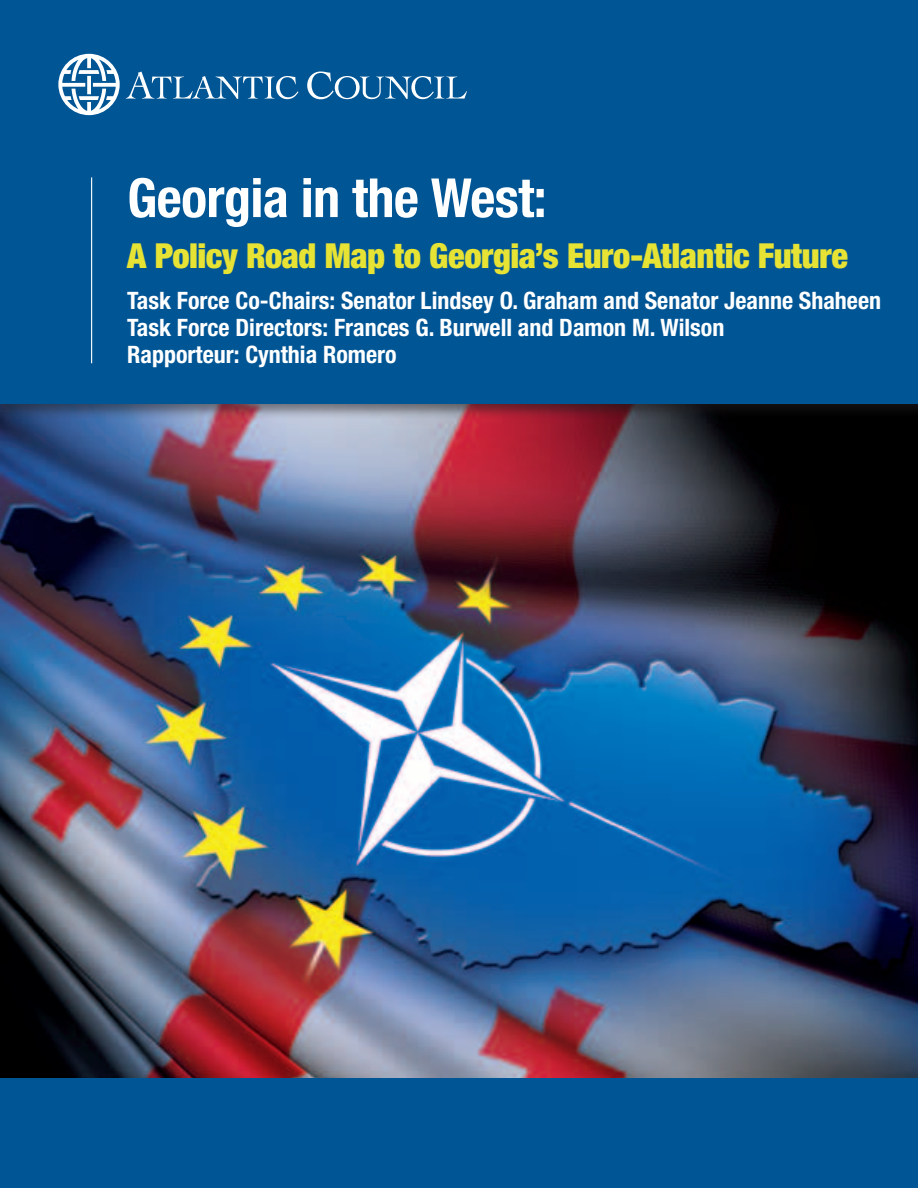
<style>
.page{position:relative;width:918px;height:1188px;background:#fff}
.page>*{position:absolute;margin:0;border:0;box-sizing:border-box;transform-origin:0 0}
.t1{font:700 condensed 54px "Helvetica Neue LT Std";letter-spacing:-.01em;color:#fff}
.t2{font:900 condensed 34.5px "Helvetica Neue LT Std";letter-spacing:-.015em;color:#e7e334}
.t3{font:700 condensed 24px/27px "Helvetica Neue LT Std";color:#fff}
</style>
<div class="page">
<img style="left:0;top:419px;width:918px;height:659px">
<div style="left:0;top:0;width:918px;height:419px;background:#231f20;opacity:.55"></div>
<div style="left:0;top:0;width:918px;height:403px;background:#005595"></div>
<svg style="left:58px;top:54px;width:62px;height:61px"></svg>
<svg style="left:126px;top:72px;width:172px;height:27px"></svg>
<svg style="left:307px;top:72px;width:160px;height:27px"></svg>
<div style="left:0;top:1078px;width:918px;height:110px;background:#005595"></div>
<hr style="left:91px;top:177px;width:1px;height:186px;background:#fff">
<h1 class="t1" style="left:127px;top:165px;width:421px">Georgia in the West:</h1>
<h2 class="t2" style="left:127px;top:235px;width:722px">A Policy Road Map to Georgia’s Euro-Atlantic Future</h2>
<p class="t3" style="left:127px;top:286px;width:755px">Task Force Co-Chairs: Senator Lindsey O. Graham and Senator Jeanne Shaheen<br>Task Force Directors: Frances G. Burwell and Damon M. Wilson<br>Rapporteur: Cynthia Romero</p>
</div>
